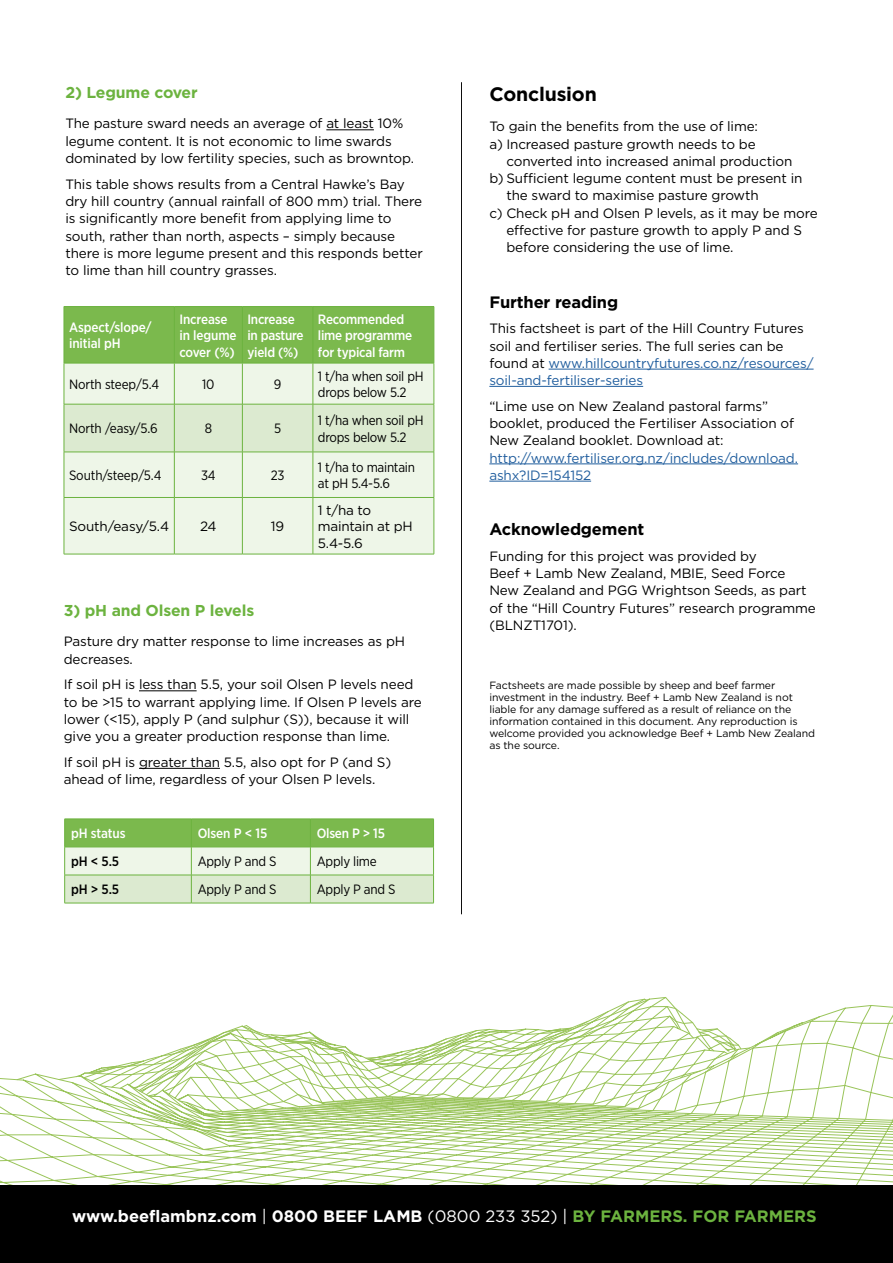
<style>
.page{position:relative;width:893px;height:1263px;background:#fff}
.page>*{position:absolute;margin:0;border:0;box-sizing:border-box;transform-origin:0 0}
.t1{font:700 19.5px "Gotham";letter-spacing:-.01em;color:#000}
.t2{font:700 16.5px "Gotham";color:#fff}
.t3{font:700 16.5px "Gotham";letter-spacing:-.01em;color:#000}
.t4{font:700 15.75px "Gotham";letter-spacing:-.01em;color:#6cb33f}
.t5{font:13.5px/17.2px "Gotham";letter-spacing:-.01em;color:#000}
.t6{font:13.5px/16.5px "Gotham Narrow";letter-spacing:-.02em;color:#000}
.t7{font:500 13.5px/16.5px "Gotham Narrow";letter-spacing:-.02em;color:#fff}
.t8{font:13.5px/17.2px "Gotham";letter-spacing:-.01em;color:#215e9e}
.t9{font:500 13.5px "Gotham Narrow";color:#000}
.t10{font:10.5px/12px "Gotham";letter-spacing:-.01em;color:#000}
.s1{color:#215e9e}
.s2{font-weight:400}
.s3{color:#6cb33f}
</style>
<div class="page">
<svg style="left:0;top:1062px;width:134px;height:123px"></svg>
<svg style="left:134px;top:999px;width:759px;height:186px"></svg>
<div style="left:0;top:1185px;width:893px;height:78px;background:#000"></div>
<hr style="left:461px;top:82px;width:1px;height:832px;background:#000">
<hr style="left:64px;top:903px;width:127px;height:1px;background:#6cb33f">
<hr style="left:191px;top:903px;width:119px;height:1px;background:#6cb33f">
<hr style="left:310px;top:903px;width:124px;height:1px;background:#6cb33f">
<svg style="left:64px;top:819px;width:370px;height:84px;background:#bddba7"></svg>
<div style="left:65px;top:307px;width:369px;height:56px;background:#7bb94d"></div>
<div style="left:65px;top:364px;width:369px;height:190px;background:#eef6e8"></div>
<div style="left:65px;top:405px;width:369px;height:47px;background:#dcead0"></div>
<hr style="left:174px;top:307px;width:1px;height:56px;background:#6cb33f">
<hr style="left:64px;top:363px;width:110px;height:1px;background:#6cb33f">
<hr style="left:174px;top:363px;width:68px;height:1px;background:#6cb33f">
<hr style="left:174px;top:363px;width:1px;height:41px;background:#6cb33f">
<hr style="left:242px;top:363px;width:71px;height:1px;background:#6cb33f">
<hr style="left:313px;top:363px;width:121px;height:1px;background:#6cb33f">
<hr style="left:64px;top:404px;width:110px;height:1px;background:#6cb33f">
<hr style="left:174px;top:404px;width:68px;height:1px;background:#6cb33f">
<hr style="left:174px;top:404px;width:1px;height:48px;background:#6cb33f">
<hr style="left:242px;top:404px;width:71px;height:1px;background:#6cb33f">
<hr style="left:313px;top:404px;width:121px;height:1px;background:#6cb33f">
<hr style="left:64px;top:452px;width:110px;height:1px;background:#6cb33f">
<hr style="left:174px;top:452px;width:68px;height:1px;background:#6cb33f">
<hr style="left:174px;top:452px;width:1px;height:45px;background:#6cb33f">
<hr style="left:242px;top:452px;width:71px;height:1px;background:#6cb33f">
<hr style="left:313px;top:452px;width:121px;height:1px;background:#6cb33f">
<hr style="left:64px;top:497px;width:110px;height:1px;background:#6cb33f">
<hr style="left:174px;top:497px;width:68px;height:1px;background:#6cb33f">
<hr style="left:174px;top:498px;width:1px;height:56px;background:#6cb33f">
<hr style="left:242px;top:497px;width:71px;height:1px;background:#6cb33f">
<hr style="left:313px;top:497px;width:121px;height:1px;background:#6cb33f">
<hr style="left:64px;top:554px;width:110px;height:1px;background:#6cb33f">
<hr style="left:174px;top:554px;width:68px;height:1px;background:#6cb33f">
<hr style="left:242px;top:554px;width:71px;height:1px;background:#6cb33f">
<hr style="left:313px;top:554px;width:121px;height:1px;background:#6cb33f">
<hr style="left:64px;top:306px;width:110px;height:1px;background:#6cb33f">
<hr style="left:64px;top:307px;width:1px;height:56px;background:#6cb33f">
<hr style="left:174px;top:306px;width:68px;height:1px;background:#6cb33f">
<hr style="left:242px;top:306px;width:71px;height:1px;background:#6cb33f">
<hr style="left:242px;top:307px;width:1px;height:56px;background:#6cb33f">
<hr style="left:313px;top:306px;width:121px;height:1px;background:#6cb33f">
<hr style="left:313px;top:307px;width:1px;height:56px;background:#6cb33f">
<hr style="left:434px;top:307px;width:1px;height:56px;background:#6cb33f">
<hr style="left:64px;top:363px;width:1px;height:41px;background:#6cb33f">
<hr style="left:242px;top:363px;width:1px;height:41px;background:#6cb33f">
<hr style="left:313px;top:363px;width:1px;height:41px;background:#6cb33f">
<hr style="left:434px;top:363px;width:1px;height:41px;background:#6cb33f">
<hr style="left:64px;top:404px;width:1px;height:48px;background:#6cb33f">
<hr style="left:242px;top:404px;width:1px;height:48px;background:#6cb33f">
<hr style="left:313px;top:404px;width:1px;height:48px;background:#6cb33f">
<hr style="left:434px;top:404px;width:1px;height:48px;background:#6cb33f">
<hr style="left:64px;top:452px;width:1px;height:45px;background:#6cb33f">
<hr style="left:242px;top:452px;width:1px;height:45px;background:#6cb33f">
<hr style="left:313px;top:452px;width:1px;height:45px;background:#6cb33f">
<hr style="left:434px;top:452px;width:1px;height:45px;background:#6cb33f">
<hr style="left:64px;top:498px;width:1px;height:56px;background:#6cb33f">
<hr style="left:242px;top:498px;width:1px;height:56px;background:#6cb33f">
<hr style="left:313px;top:498px;width:1px;height:56px;background:#6cb33f">
<hr style="left:434px;top:498px;width:1px;height:56px;background:#6cb33f">
<hr style="left:326px;top:129px;width:48px;height:1px;background:#000">
<hr style="left:139px;top:690px;width:58px;height:1px;background:#000">
<hr style="left:139px;top:768px;width:81px;height:1px;background:#000">
<hr style="left:549px;top:369px;width:265px;height:1px;background:#215e9e">
<hr style="left:489px;top:386px;width:154px;height:1px;background:#215e9e">
<hr style="left:489px;top:463px;width:309px;height:1px;background:#215e9e">
<hr style="left:489px;top:481px;width:102px;height:1px;background:#215e9e">
<p class="t4" style="left:65px;top:82px;width:134px">2) Legume cover</p>
<p class="t5" style="left:65px;top:115px;width:350px">The pasture sward needs an average of at least 10% legume content. It is not economic to lime swards dominated by low fertility species, such as browntop.</p>
<p class="t5" style="left:65px;top:175px;width:359px">This table shows results from a Central Hawke’s Bay dry hill country (annual rainfall of 800 mm) trial. There is significantly more benefit from applying lime to south, rather than north, aspects – simply because there is more legume present and this responds better to lime than hill country grasses.</p>
<p class="t7" style="left:69px;top:319px;width:84px">Aspect/slope/ initial pH</p>
<p class="t7" style="left:179px;top:311px;width:59px">Increase in legume cover (%)</p>
<p class="t7" style="left:247px;top:311px;width:58px">Increase in pasture yield (%)</p>
<p class="t7" style="left:318px;top:311px;width:96px">Recommended lime programme for typical farm</p>
<p class="t6" style="left:69px;top:376px;width:92px">North steep/5.4</p>
<p class="t6" style="left:202px;top:376px;width:14px">10</p>
<p class="t6" style="left:274px;top:376px;width:9px">9</p>
<p class="t6" style="left:318px;top:367px;width:107px">1 t/ha when soil pH drops below 5.2</p>
<p class="t6" style="left:69px;top:420px;width:90px">North /easy/5.6</p>
<p class="t6" style="left:205px;top:420px;width:9px">8</p>
<p class="t6" style="left:274px;top:420px;width:9px">5</p>
<p class="t6" style="left:318px;top:412px;width:107px">1 t/ha when soil pH drops below 5.2</p>
<p class="t6" style="left:69px;top:467px;width:94px">South/steep/5.4</p>
<p class="t6" style="left:201px;top:467px;width:16px">34</p>
<p class="t6" style="left:271px;top:467px;width:15px">23</p>
<p class="t6" style="left:318px;top:459px;width:99px">1 t/ha to maintain at pH 5.4-5.6</p>
<p class="t5" style="left:69px;top:517px;width:102px">South/easy/5.4</p>
<p class="t5" style="left:200px;top:517px;width:18px">24</p>
<p class="t5" style="left:271px;top:517px;width:15px">19</p>
<p class="t5" style="left:318px;top:501px;width:96px;line-height:16.5px">1 t/ha to maintain at pH<br>5.4-5.6</p>
<p class="t4" style="left:64px;top:600px;width:192px">3) pH and Olsen P levels</p>
<p class="t5" style="left:64px;top:633px;width:343px">Pasture dry matter response to lime increases as pH decreases.</p>
<p class="t5" style="left:64px;top:676px;width:359px">If soil pH is less than 5.5, your soil Olsen P levels need to be &gt;15 to warrant applying lime. If Olsen P levels are lower (&lt;15), apply P (and sulphur (S)), because it will give you a greater production response than lime.</p>
<p class="t5" style="left:64px;top:753px;width:329px">If soil pH is greater than 5.5, also opt for P (and S) ahead of lime, regardless of your Olsen P levels.</p>
<p class="t7" style="left:71px;top:825px;width:56px">pH status</p>
<p class="t7" style="left:198px;top:825px;width:71px">Olsen P &lt; 15</p>
<p class="t7" style="left:317px;top:825px;width:70px">Olsen P &gt; 15</p>
<p class="t9" style="left:71px;top:853px;width:50px">pH &lt; 5.5</p>
<p class="t6" style="left:198px;top:853px;width:80px">Apply P and S</p>
<p class="t6" style="left:317px;top:853px;width:62px">Apply lime</p>
<p class="t9" style="left:71px;top:881px;width:50px">pH &gt; 5.5</p>
<p class="t6" style="left:198px;top:881px;width:80px">Apply P and S</p>
<p class="t6" style="left:317px;top:881px;width:80px">Apply P and S</p>
<h1 class="t1" style="left:489px;top:82px;width:109px">Conclusion</h1>
<p class="t5" style="left:489px;top:118px;width:270px">To gain the benefits from the use of lime:</p>
<p class="t5" style="left:489px;top:135px;width:268px">a) Increased pasture growth needs to be</p>
<p class="t5" style="left:506px;top:152px;width:287px">converted into increased animal production</p>
<p class="t5" style="left:489px;top:170px;width:315px">b) Sufficient legume content must be present in</p>
<p class="t5" style="left:506px;top:187px;width:254px">the sward to maximise pasture growth</p>
<p class="t5" style="left:489px;top:204px;width:330px">c) Check pH and Olsen P levels, as it may be more</p>
<p class="t5" style="left:506px;top:221px;width:297px">effective for pasture growth to apply P and S</p>
<p class="t5" style="left:506px;top:239px;width:228px">before considering the use of lime.</p>
<p class="t3" style="left:489px;top:291px;width:130px">Further reading</p>
<p class="t5" style="left:489px;top:320px;width:326px">This factsheet is part of the Hill Country Futures soil and fertiliser series. The full series can be found at <span class="s1">www.hillcountryfutures.co.nz/resources/ soil-and-fertiliser-series</span></p>
<p class="t5" style="left:489px;top:397px;width:306px">“Lime use on New Zealand pastoral farms” booklet, produced the Fertiliser Association of<br>New Zealand booklet. Download at:</p>
<p class="t8" style="left:489px;top:449px;width:310px">http://www.fertiliser.org.nz/includes/download. ashx?ID=154152</p>
<p class="t3" style="left:489px;top:518px;width:156px">Acknowledgement</p>
<p class="t5" style="left:489px;top:547px;width:328px">Funding for this project was provided by<br>Beef + Lamb New Zealand, MBIE, Seed Force New Zealand and PGG Wrightson Seeds, as part of the “Hill Country Futures” research programme (BLNZT1701).</p>
<p class="t10" style="left:489px;top:679px;width:327px">Factsheets are made possible by sheep and beef farmer investment in the industry. Beef + Lamb New Zealand is not liable for any damage suffered as a result of reliance on the information contained in this document. Any reproduction is welcome provided you acknowledge Beef + Lamb New Zealand as the source.</p>
<p class="t2" style="left:72px;top:1205px;width:746px">www.beeflambnz.com <span class="s2">|</span> 0800 BEEF LAMB <span class="s2">(0800 233 352) |</span> <span class="s3">BY FARMERS. FOR FARMERS</span></p>
</div>
